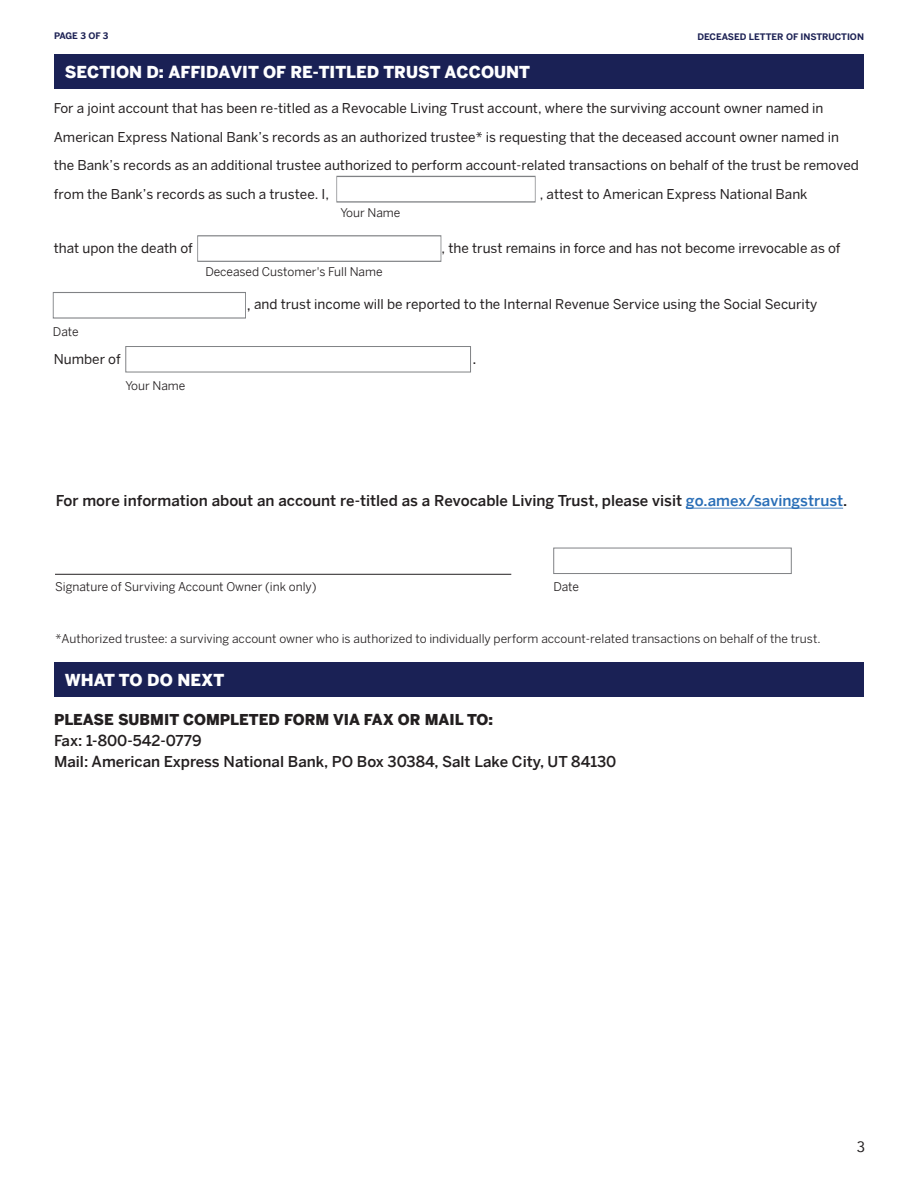
<style>
.page{position:relative;width:918px;height:1188px;background:#fff}
.page>*{position:absolute;margin:0;border:0;box-sizing:border-box;transform-origin:0 0}
.t1{font:900 16.5px "Benton Sans";color:#fff}
.t2{font:500 15px/21px "Benton Sans";color:#231f20}
.t3{font:900 15px "Benton Sans";color:#231f20}
.t4{font:15px "Benton Sans";color:#231f20}
.t5{font:15px "Avenir";color:#231f20}
.t6{font:13.5px/28.5px "Benton Sans";color:#231f20}
.t7{font:12px "Benton Sans";color:#231f20}
.t8{font:700 9px "Benton Sans";color:#1e2355}
.s1{font-size:15px}
.s2{color:#296eb7}
</style>
<div class="page">
<div style="left:553px;top:548px;width:239px;height:26px;border:1px solid #808285"></div>
<hr style="left:55px;top:574px;width:456px;height:1px;background:#231f20">
<div style="left:54px;top:54px;width:810px;height:35px;background:#1a2155"></div>
<div style="left:336px;top:176px;width:199px;height:26px;border:1px solid #808285"></div>
<div style="left:197px;top:236px;width:244px;height:26px;border:1px solid #808285"></div>
<div style="left:53px;top:292px;width:193px;height:26px;border:1px solid #808285"></div>
<div style="left:125px;top:346px;width:346px;height:26px;border:1px solid #808285"></div>
<div style="left:54px;top:662px;width:810px;height:35px;background:#1a2155"></div>
<hr style="left:686px;top:508px;width:157px;height:1px;background:#296eb7">
<p class="t8" style="left:54px;top:30px;width:56px">PAGE 3 OF 3</p>
<p class="t8" style="left:697px;top:31px;width:168px">DECEASED LETTER OF INSTRUCTION</p>
<p class="t1" style="left:65px;top:62px;width:467px">SECTION D: AFFIDAVIT OF RE-TITLED TRUST ACCOUNT</p>
<p class="t6" style="left:54px;top:94px;width:807px">For a joint account that has been re-titled as a Revocable Living Trust account, where the surviving account owner named in American Express National Bank’s records as an authorized trustee* is requesting that the deceased account owner named in the Bank’s records as an additional trustee authorized to perform account-related transactions on behalf of the trust be removed from the Bank’s records as such a trustee. I,</p>
<p class="t6" style="left:540px;top:179px;width:269px">, attest to American Express National Bank</p>
<p class="t6" style="left:54px;top:233px;width:141px">that upon the death of</p>
<p class="t7" style="left:53px;top:324px;width:27px">Date</p>
<p class="t7" style="left:340px;top:205px;width:62px">Your Name</p>
<p class="t7" style="left:205px;top:264px;width:179px">Deceased Customer's Full Name</p>
<p class="t6" style="left:441px;top:234px;width:401px">, the trust remains in force and has not become irrevocable as of</p>
<p class="t6" style="left:247px;top:290px;width:572px"><span class="s1">,</span> and trust income will be reported to the Internal Revenue Service using the Social Security</p>
<p class="t6" style="left:54px;top:344px;width:69px">Number of</p>
<p class="t4" style="left:473px;top:349px;width:6px">.</p>
<p class="t7" style="left:125px;top:379px;width:62px">Your Name</p>
<p class="t2" style="left:56px;top:490px;width:793px">For more information about an account re-titled as a Revocable Living Trust, please visit <span class="s2">go.amex/savingstrust</span>.</p>
<p class="t7" style="left:55px;top:580px;width:263px">Signature of Surviving Account Owner (ink only)</p>
<p class="t7" style="left:553px;top:580px;width:27px">Date</p>
<p class="t7" style="left:55px;top:630px;width:767px">*Authorized trustee: a surviving account owner who is authorized to individually perform account-related transactions on behalf of the trust.</p>
<p class="t1" style="left:65px;top:670px;width:161px">WHAT TO DO NEXT</p>
<p class="t3" style="left:54px;top:710px;width:441px">PLEASE SUBMIT COMPLETED FORM VIA FAX OR MAIL TO:</p>
<p class="t2" style="left:54px;top:729px;width:564px">Fax: 1-800-542-0779<br>Mail: American Express National Bank, PO Box 30384, Salt Lake City, UT 84130</p>
<p class="t5" style="left:857px;top:1135px;width:10px">3</p>
</div>
